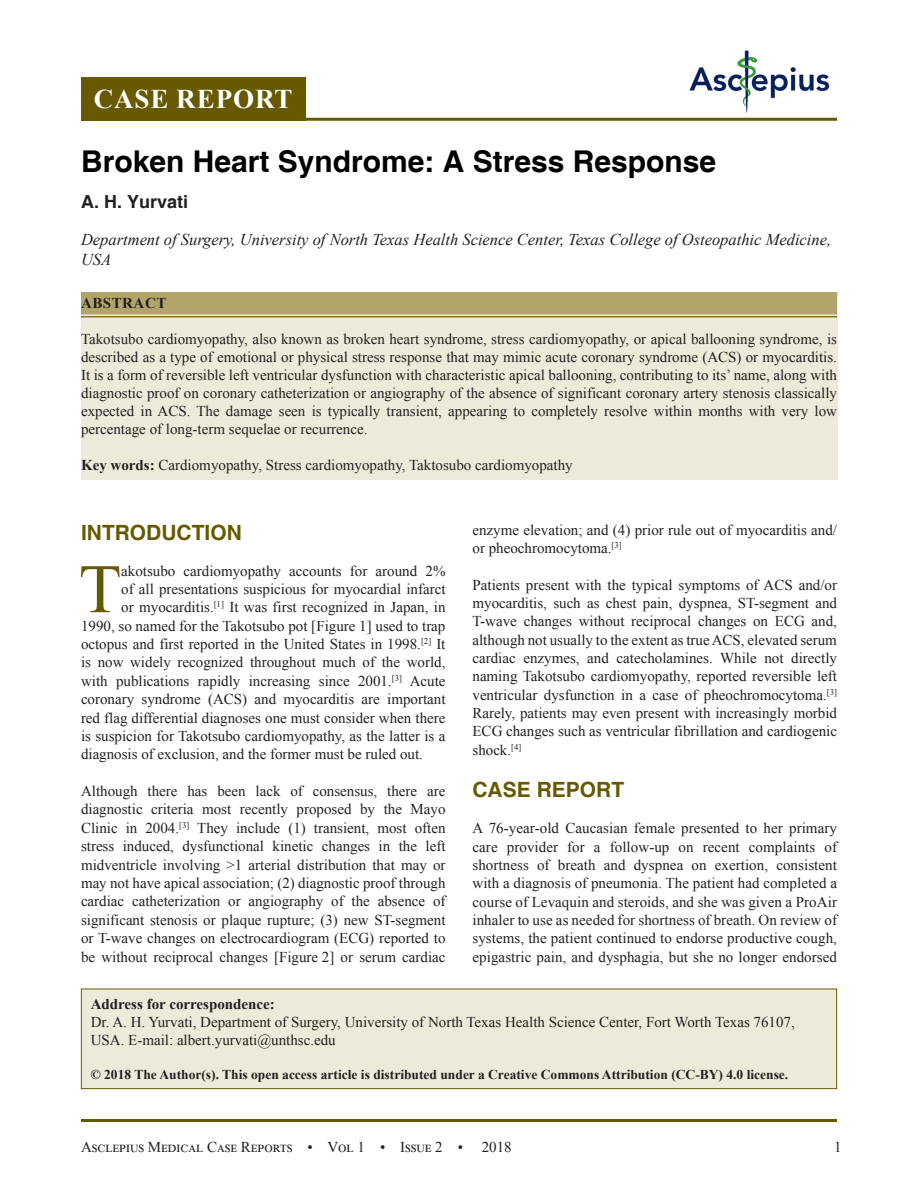
<style>
.page{position:relative;width:918px;height:1188px;background:#fff}
.page>*{position:absolute;margin:0;border:0;box-sizing:border-box;transform-origin:0 0}
.DROP_CAP_TX{font:69.3px "Times New Roman";color:#675900}
.AT{font:700 30px "Helvetica";color:#000}
.AH{font:700 27px "Times New Roman";letter-spacing:.035em;color:#fff}
.t1{font:700 21px "Helvetica";color:#675900}
.AU{font:700 18px "Helvetica";color:#231f20}
.AFF{font:italic 16.5px/19.5px "Times New Roman";color:#231f20}
.TX{font:15px/18.3px "Times New Roman";color:#231f20;text-align:justify}
.ABS{font:15px/18px "Times New Roman";color:#231f20;text-align:justify}
.DROP_CAP_TX-2{font:15px "Times New Roman";color:#231f20}
.ADD{font:15px/18px "Times New Roman";color:#231f20}
.KWD{font:15px "Times New Roman";color:#231f20}
.ABSH{font:700 15px "Times New Roman";letter-spacing:.035em;color:#231f20}
.CR{font:700 13.5px "Times New Roman";color:#231f20}
.s1{font-weight:700}
</style>
<div class="page">
<hr style="left:81px;top:1119px;width:756px;height:3px;background:#675900">
<img style="left:689px;top:50px;width:141px;height:63px">
<hr style="left:81px;top:118px;width:756px;height:3px;background:#675900">
<div style="left:81px;top:292px;width:756px;height:187px;background:#edeada"></div>
<div style="left:81px;top:292px;width:756px;height:22px;background:#b1a56b"></div>
<hr style="left:81px;top:316px;width:756px;height:1px;background:#847726">
<div style="left:81px;top:77px;width:224px;height:44px;background:#675900"></div>
<div style="left:81px;top:989px;width:756px;height:100px;background:#edeada"></div>
<div style="left:81px;top:989px;width:756px;height:100px;border:1px solid #675900"></div>
<p class="AH" style="left:94px;top:79px;width:200px">CASE REPORT</p>
<p class="AT" style="left:81px;top:143px;width:637px">Broken Heart Syndrome: A Stress Response</p>
<p class="AU" style="left:81px;top:191px;width:109px">A. H. Yurvati</p>
<p class="AFF" style="left:81px;top:230px;width:752px">Department of Surgery, University of North Texas Health Science Center, Texas College of Osteopathic Medicine,<br>USA</p>
<p class="ABSH" style="left:81px;top:293px;width:87px">ABSTRACT</p>
<p class="ABS" style="left:81px;top:330px;width:758px">Takotsubo cardiomyopathy, also known as broken heart syndrome, stress cardiomyopathy, or apical ballooning syndrome, is described as a type of emotional or physical stress response that may mimic acute coronary syndrome (ACS) or myocarditis.<br>It is a form of reversible left ventricular dysfunction with characteristic apical ballooning, contributing to its’ name, along with diagnostic proof on coronary catheterization or angiography of the absence of significant coronary artery stenosis classically expected in ACS. The damage seen is typically transient, appearing to completely resolve within months with very low percentage of long-term sequelae or recurrence.</p>
<p class="KWD" style="left:81px;top:455px;width:493px"><span class="s1">Key words:</span> Cardiomyopathy, Stress cardiomyopathy, Taktosubo cardiomyopathy</p>
<h1 class="t1" style="left:81px;top:520px;width:162px">INTRODUCTION</h1>
<p class="DROP_CAP_TX" style="left:79px;top:540px;width:44px">T</p>
<p class="DROP_CAP_TX-2" style="left:121px;top:561px;width:326px">akotsubo cardiomyopathy accounts for around 2%</p>
<p class="DROP_CAP_TX-2" style="left:121px;top:579px;width:326px">of all presentations suspicious for myocardial infarct</p>
<p class="DROP_CAP_TX-2" style="left:121px;top:597px;width:326px">or myocarditis.<sup>[1]</sup> It was first recognized in Japan, in</p>
<p class="DROP_CAP_TX-2" style="left:81px;top:615px;width:366px">1990, so named for the Takotsubo pot [Figure 1] used to trap</p>
<p class="DROP_CAP_TX-2" style="left:81px;top:633px;width:366px">octopus and first reported in the United States in 1998.<sup>[2]</sup> It</p>
<p class="DROP_CAP_TX-2" style="left:81px;top:652px;width:366px">is now widely recognized throughout much of the world,</p>
<p class="DROP_CAP_TX-2" style="left:81px;top:670px;width:366px">with publications rapidly increasing since 2001.<sup>[3]</sup> Acute</p>
<p class="DROP_CAP_TX-2" style="left:81px;top:689px;width:366px">coronary syndrome (ACS) and myocarditis are important</p>
<p class="DROP_CAP_TX-2" style="left:81px;top:707px;width:366px">red flag differential diagnoses one must consider when there</p>
<p class="DROP_CAP_TX-2" style="left:81px;top:725px;width:366px">is suspicion for Takotsubo cardiomyopathy, as the latter is a</p>
<p class="DROP_CAP_TX-2" style="left:81px;top:744px;width:344px">diagnosis of exclusion, and the former must be ruled out.</p>
<p class="TX" style="left:81px;top:781px;width:366px">Although there has been lack of consensus, there are diagnostic criteria most recently proposed by the Mayo Clinic in 2004.<sup>[3]</sup> They include (1) transient, most often stress induced, dysfunctional kinetic changes in the left midventricle involving &gt;1 arterial distribution that may or may not have apical association; (2) diagnostic proof through cardiac catheterization or angiography of the absence of significant stenosis or plaque rupture; (3) new ST-segment or T-wave changes on electrocardiogram (ECG) reported to be without reciprocal changes [Figure 2] or serum cardiac</p>
<p class="TX" style="left:472px;top:520px;width:366px">enzyme elevation; and (4) prior rule out of myocarditis and/ or pheochromocytoma.<sup>[3]</sup></p>
<p class="TX" style="left:472px;top:575px;width:366px">Patients present with the typical symptoms of ACS and/or myocarditis, such as chest pain, dyspnea, ST-segment and T-wave changes without reciprocal changes on ECG and, although not usually to the extent as true ACS, elevated serum cardiac enzymes, and catecholamines. While not directly naming Takotsubo cardiomyopathy, reported reversible left ventricular dysfunction in a case of pheochromocytoma.<sup>[3] </sup>Rarely, patients may even present with increasingly morbid ECG changes such as ventricular fibrillation and cardiogenic shock.<sup>[4]</sup></p>
<h1 class="t1" style="left:472px;top:777px;width:153px">CASE REPORT</h1>
<p class="TX" style="left:472px;top:819px;width:366px">A 76-year-old Caucasian female presented to her primary care provider for a follow-up on recent complaints of shortness of breath and dyspnea on exertion, consistent with a diagnosis of pneumonia. The patient had completed a course of Levaquin and steroids, and she was given a ProAir inhaler to use as needed for shortness of breath. On review of systems, the patient continued to endorse productive cough, epigastric pain, and dysphagia, but she no longer endorsed</p>
<p class="ADD" style="left:91px;top:994px;width:706px"><span class="s1">Address for correspondence:<br></span>Dr. A. H. Yurvati, Department of Surgery, University of North Texas Health Science Center, Fort Worth Texas 76107,<br>USA. E-mail: albert.yurvati@unthsc.edu</p>
<p class="CR" style="left:91px;top:1065px;width:699px">© 2018 The Author(s). This open access article is distributed under a Creative Commons Attribution (CC-BY) 4.0 license.</p>
<p class="ABS" style="left:81px;top:1137px;width:384px">Asclepius Medical Case Reports • Vol 1 • Issue 2 •</p>
<p class="ABS" style="left:482px;top:1137px;width:31px">2018</p>
<p class="ABS" style="left:834px;top:1137px;width:9px">1</p>
</div>
